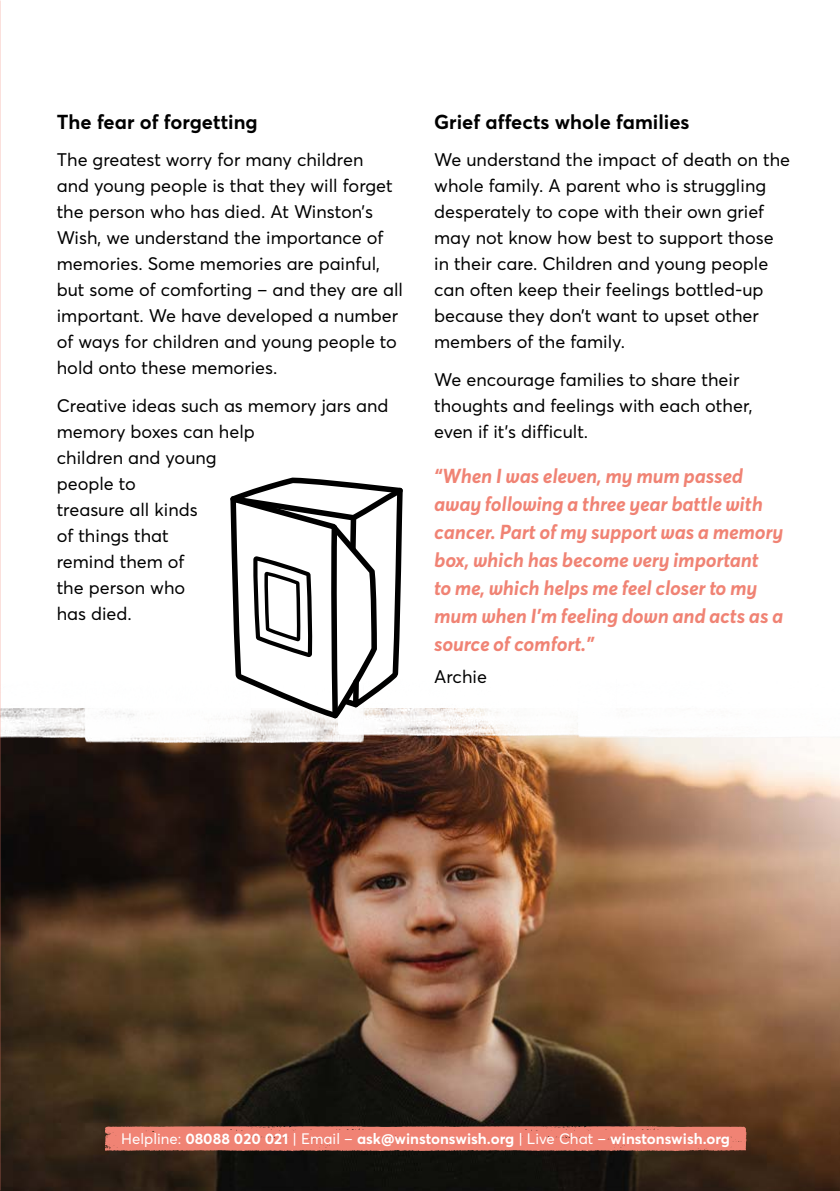
<style>
.page{position:relative;width:840px;height:1191px;background:#fff}
.page>*{position:absolute;margin:0;border:0;box-sizing:border-box;transform-origin:0 0}
.t1{font:italic 700 20px/28px "Averta Std";letter-spacing:-.01em;color:#f08374}
.t2{font:700 20px "Averta Std";color:#000}
.t3{font:18px/26px "Averta Std";color:#000}
.t4{font:700 15px "Averta Std";color:#fff}
.s1{font-weight:400}
</style>
<div class="page">
<img style="left:0;top:736px;width:839px;height:455px">
<img style="left:0;top:681px;width:84px;height:56px">
<img style="left:363px;top:708px;width:214px;height:28px">
<img style="left:577px;top:723px;width:262px;height:14px">
<img style="left:84px;top:708px;width:279px;height:34px">
<svg style="left:105px;top:1126px;width:641px;height:25px;background:#e67e6f"></svg>
<svg style="left:230px;top:477px;width:173px;height:241px"></svg>
<p class="t2" style="left:57px;top:109px;width:202px">The fear of forgetting</p>
<p class="t3" style="left:57px;top:147px;width:347px">The greatest worry for many children<br>and young people is that they will forget the person who has died. At Winston’s Wish, we understand the importance of memories. Some memories are painful, but some of comforting – and they are all important. We have developed a number of ways for children and young people to hold onto these memories.</p>
<p class="t3" style="left:57px;top:392px;width:333px">Creative ideas such as memory jars and memory boxes can help<br>children and young<br>people to<br>treasure all kinds<br>of things that<br>remind them of<br>the person who<br>has died.</p>
<p class="t2" style="left:434px;top:109px;width:257px">Grief affects whole families</p>
<p class="t3" style="left:434px;top:147px;width:357px">We understand the impact of death on the whole family. A parent who is struggling desperately to cope with their own grief may not know how best to support those in their care. Children and young people can often keep their feelings bottled-up because they don’t want to upset other members of the family.</p>
<p class="t3" style="left:434px;top:366px;width:320px">We encourage families to share their thoughts and feelings with each other, even if it’s difficult.</p>
<p class="t1" style="left:434px;top:463px;width:350px">“When I was eleven, my mum passed away following a three year battle with cancer. Part of my support was a memory box, which has become very important<br>to me, which helps me feel closer to my mum when I’m feeling down and acts as a source of comfort.”</p>
<p class="t3" style="left:434px;top:663px;width:54px">Archie</p>
<p class="t4" style="left:121px;top:1129px;width:610px"><span class="s1">Helpline:</span> 08088 020 021 <span class="s1">| Email –</span> ask@winstonswish.org <span class="s1">| Live Chat –</span> winstonswish.org</p>
</div>
